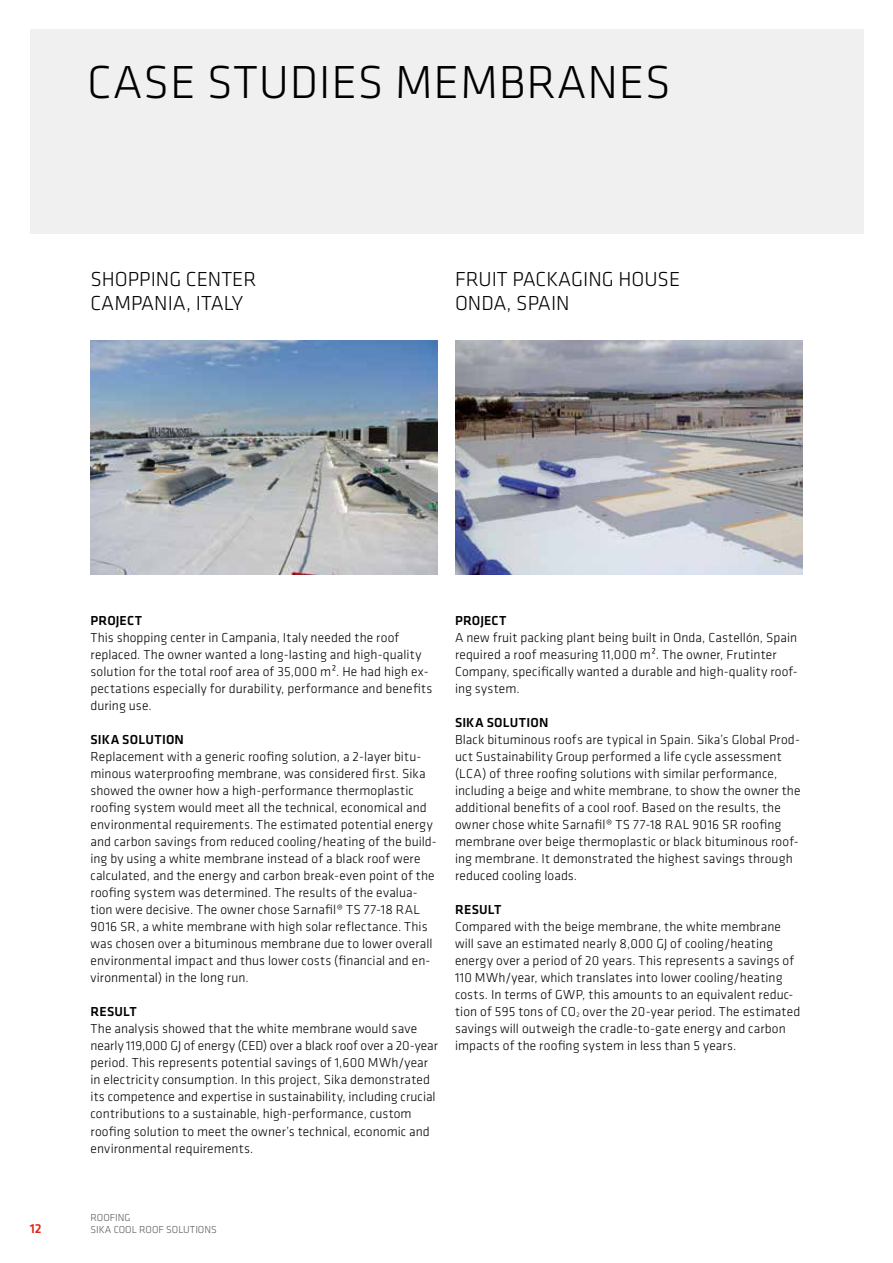
<style>
.page{position:relative;width:893px;height:1263px;background:#fff}
.page>*{position:absolute;margin:0;border:0;box-sizing:border-box;transform-origin:0 0}
.t1{font:300 48px "Klavika";letter-spacing:.015em;color:#000}
.t2{font:300 21px/24px "Klavika";color:#000}
.t3{font:300 13.5px/17px "Klavika";letter-spacing:.01em;color:#000}
.t4{font:500 13.5px "Klavika";letter-spacing:.015em;color:#000}
.t5{font:500 13.5px "Klavika";color:#e42313}
.t6{font:300 10.5px/12.6px "Klavika";color:#575756}
.s1{font-size:6.75px}
</style>
<div class="page">
<div style="left:30px;top:30px;width:833px;height:204px;background:#ededed"></div>
<img style="left:91px;top:341px;width:347px;height:233px">
<img style="left:455px;top:341px;width:347px;height:233px">
<h1 class="t1" style="left:87px;top:53px;width:585px">CASE STUDIES MEMBRANES</h1>
<h2 class="t2" style="left:91px;top:267px;width:168px">SHOPPING CENTER<br>CAMPANIA, ITALY</h2>
<h2 class="t2" style="left:455px;top:267px;width:227px">FRUIT PACKAGING HOUSE<br>ONDA, SPAIN</h2>
<p class="t4" style="left:91px;top:611px;width:53px">PROJECT</p>
<p class="t3" style="left:91px;top:629px;width:343px">This shopping center in Campania, Italy needed the roof replaced. The owner wanted a long-lasting and high-quality solution for the total roof area of 35,000 m². He had high ex&shy;pectations especially for durability, performance and benefits during use.</p>
<p class="t4" style="left:91px;top:731px;width:95px">SIKA SOLUTION</p>
<p class="t3" style="left:91px;top:748px;width:348px">Replacement with a generic roofing solution, a 2-layer bitu&shy;minous waterproofing membrane, was considered first. Sika showed the owner how a high-performance thermoplastic roofing system would meet all the technical, economical and environmental requirements. The estimated potential energy and carbon savings from reduced cooling/heating of the build&shy;ing by using a white membrane instead of a black roof were calculated, and the energy and carbon break-even point of the roofing system was determined. The results of the evalua&shy;tion were decisive. The owner chose Sarnafil® TS 77-18 RAL 9016 SR, a white membrane with high solar reflectance. This was chosen over a bituminous membrane due to lower overall environmental impact and thus lower costs (financial and en&shy;vironmental) in the long run.</p>
<p class="t4" style="left:91px;top:1003px;width:48px">RESULT</p>
<p class="t3" style="left:91px;top:1020px;width:349px">The analysis showed that the white membrane would save nearly 119,000 GJ of energy (CED) over a black roof over a 20-year period. This represents potential savings of 1,600 MWh/year in electricity consumption. In this project, Sika demonstrated its competence and expertise in sustainability, including crucial contributions to a sustainable, high-performance, custom roofing solution to meet the owner’s technical, economic and environmental requirements.</p>
<p class="t4" style="left:455px;top:611px;width:53px">PROJECT</p>
<p class="t3" style="left:455px;top:629px;width:344px">A new fruit packing plant being built in Onda, Castellón, Spain required a roof measuring 11,000 m². The owner, Frutinter Company, specifically wanted a durable and high-quality roof&shy;ing system.</p>
<p class="t4" style="left:455px;top:714px;width:95px">SIKA SOLUTION</p>
<p class="t3" style="left:455px;top:731px;width:347px">Black bituminous roofs are typical in Spain. Sika’s Global Prod&shy;uct Sustainability Group performed a life cycle assessment (LCA) of three roofing solutions with similar performance, including a beige and white membrane, to show the owner the additional benefits of a cool roof. Based on the results, the owner chose white Sarnafil® TS 77-18 RAL 9016 SR roofing membrane over beige thermoplastic or black bituminous roof&shy;ing membrane. It demonstrated the highest savings through reduced cooling loads.</p>
<p class="t4" style="left:455px;top:901px;width:48px">RESULT</p>
<p class="t3" style="left:455px;top:918px;width:347px">Compared with the beige membrane, the white membrane will save an estimated nearly 8,000 GJ of cooling/heating energy over a period of 20 years. This represents a savings of 110 MWh/year, which translates into lower cooling/heating costs. In terms of GWP, this amounts to an equivalent reduc&shy;tion of 595 tons of CO<span class="s1">2</span> over the 20-year period. The estimated savings will outweigh the cradle-to-gate energy and carbon impacts of the roofing system in less than 5 years.</p>
<p class="t5" style="left:30px;top:1219px;width:13px">12</p>
<p class="t6" style="left:91px;top:1211px;width:128px">ROOFING<br>SIKA COOL ROOF SOLUTIONS</p>
</div>
